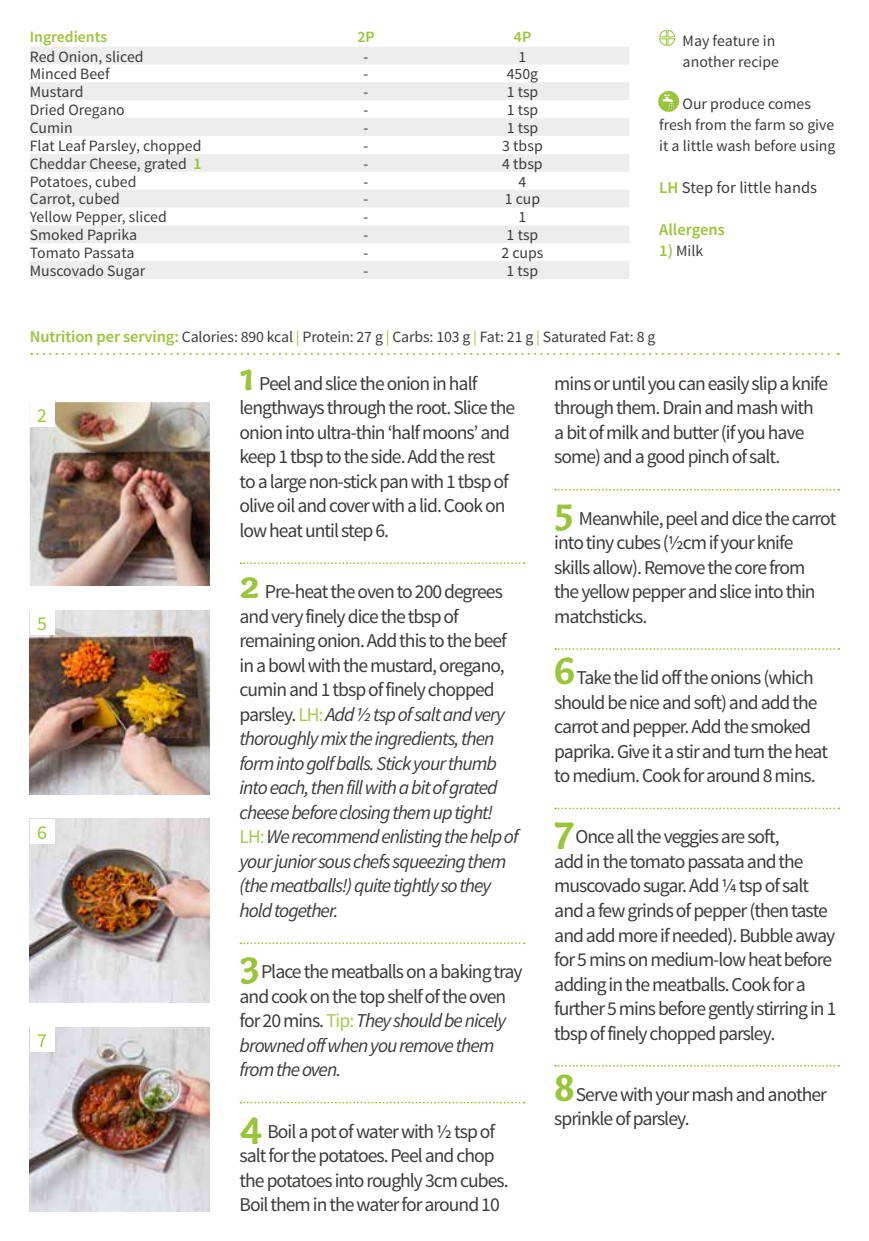
<style>
.page{position:relative;width:869px;height:1241px;background:#fff}
.page>*{position:absolute;margin:0;border:0;box-sizing:border-box;transform-origin:0 0}
.t1{font:19.6px/24.5px "Source Sans Pro";letter-spacing:-.05em;color:#3c3c3b}
.t2{font:italic 19.6px/24.5px "Source Sans Pro";letter-spacing:-.05em;color:#3c3c3b}
.t3{font:19.6px "Source Sans Pro";color:#9ac43a}
.t4{font:16.45px "Source Sans Pro";color:#3c3c3b}
.t5{font:600 16.45px "Source Sans Pro";color:#9ac43a}
.t6{font:15.75px/21px "Source Sans Pro";color:#3c3c3b}
.t7{font:600 15.75px "Source Sans Pro";color:#9ac43a}
.s1{font-weight:600;font-size:16.45px;color:#9ac43a}
.s2{font-weight:600;color:#9ac43a}
.s3{color:#a2c73a}
.s4{font-family:"Capucine Basic";font-weight:700;font-size:41.12px;color:#9ac43a}
.s5{font-family:"Capucine Basic";font-weight:700;font-style:normal;font-size:41.12px;color:#9ac43a}
.s6{font-style:normal}
.s7{font-style:normal;color:#a6c94f}
.s8{color:#a6c94f}
.s9{font-style:italic}
</style>
<div class="page">
<img style="left:30px;top:1027px;width:180px;height:183px">
<img style="left:30px;top:818px;width:180px;height:184px">
<img style="left:30px;top:402px;width:180px;height:184px">
<img style="left:30px;top:610px;width:180px;height:184px">
<svg style="left:30px;top:47px;width:599px;height:232px"></svg>
<div style="left:30px;top:225px;width:599px;height:18px;background:#ededed"></div>
<div style="left:30px;top:402px;width:25px;height:25px;background:#fff"></div>
<div style="left:30px;top:610px;width:25px;height:25px;background:#fff"></div>
<div style="left:30px;top:818px;width:25px;height:25px;background:#fff"></div>
<div style="left:30px;top:1027px;width:25px;height:24px;background:#fff"></div>
<svg style="left:240px;top:562px;width:284px;height:2px"></svg>
<svg style="left:240px;top:942px;width:284px;height:2px"></svg>
<svg style="left:240px;top:1101px;width:284px;height:2px"></svg>
<svg style="left:555px;top:489px;width:283px;height:1px"></svg>
<svg style="left:555px;top:648px;width:283px;height:2px"></svg>
<svg style="left:555px;top:807px;width:283px;height:2px"></svg>
<svg style="left:555px;top:1065px;width:283px;height:1px"></svg>
<svg style="left:659px;top:29px;width:16px;height:17px"></svg>
<svg style="left:31px;top:353px;width:807px;height:2px"></svg>
<svg style="left:658px;top:91px;width:21px;height:21px"></svg>
<p class="t7" style="left:30px;top:26px;width:79px">Ingredients</p>
<p class="t7" style="left:357px;top:26px;width:19px">2P</p>
<p class="t7" style="left:513px;top:26px;width:19px">4P</p>
<p class="t6" style="left:30px;top:46px;width:115px">Red Onion, sliced</p>
<p class="t6" style="left:363px;top:46px;width:6px">-</p>
<p class="t6" style="left:518px;top:46px;width:9px">1</p>
<p class="t6" style="left:30px;top:64px;width:81px">Minced Beef</p>
<p class="t6" style="left:363px;top:64px;width:6px">-</p>
<p class="t6" style="left:506px;top:64px;width:33px">450g</p>
<p class="t6" style="left:30px;top:82px;width:55px">Mustard</p>
<p class="t6" style="left:363px;top:82px;width:6px">-</p>
<p class="t6" style="left:506px;top:82px;width:33px">1 tsp</p>
<p class="t6" style="left:30px;top:100px;width:96px">Dried Oregano</p>
<p class="t6" style="left:363px;top:100px;width:6px">-</p>
<p class="t6" style="left:506px;top:100px;width:33px">1 tsp</p>
<p class="t6" style="left:30px;top:117px;width:44px">Cumin</p>
<p class="t6" style="left:363px;top:117px;width:6px">-</p>
<p class="t6" style="left:506px;top:117px;width:33px">1 tsp</p>
<p class="t6" style="left:30px;top:135px;width:173px">Flat Leaf Parsley, chopped</p>
<p class="t6" style="left:363px;top:135px;width:6px">-</p>
<p class="t6" style="left:502px;top:135px;width:42px">3 tbsp</p>
<p class="t6" style="left:30px;top:153px;width:173px">Cheddar Cheese, grated <span class="s1">1</span></p>
<p class="t6" style="left:363px;top:153px;width:6px">-</p>
<p class="t6" style="left:502px;top:153px;width:42px">4 tbsp</p>
<p class="t6" style="left:30px;top:171px;width:108px">Potatoes, cubed</p>
<p class="t6" style="left:363px;top:171px;width:6px">-</p>
<p class="t6" style="left:518px;top:171px;width:9px">4</p>
<p class="t6" style="left:30px;top:189px;width:91px">Carrot, cubed</p>
<p class="t6" style="left:363px;top:189px;width:6px">-</p>
<p class="t6" style="left:504px;top:189px;width:37px">1 cup</p>
<p class="t6" style="left:30px;top:207px;width:138px">Yellow Pepper, sliced</p>
<p class="t6" style="left:363px;top:207px;width:6px">-</p>
<p class="t6" style="left:518px;top:207px;width:9px">1</p>
<p class="t6" style="left:30px;top:225px;width:109px">Smoked Paprika</p>
<p class="t6" style="left:363px;top:225px;width:6px">-</p>
<p class="t6" style="left:506px;top:225px;width:33px">1 tsp</p>
<p class="t6" style="left:30px;top:242px;width:106px">Tomato Passata</p>
<p class="t6" style="left:363px;top:242px;width:6px">-</p>
<p class="t6" style="left:501px;top:242px;width:44px">2 cups</p>
<p class="t6" style="left:30px;top:260px;width:117px">Muscovado Sugar</p>
<p class="t6" style="left:363px;top:260px;width:6px">-</p>
<p class="t6" style="left:506px;top:260px;width:33px">1 tsp</p>
<p class="t6" style="left:682px;top:30px;width:98px">May feature in another recipe</p>
<p class="t6" style="left:659px;top:93px;width:178px;text-align:center">Our produce comes<br>fresh from the farm so give it a little wash before using</p>
<p class="t4" style="left:659px;top:177px;width:159px"><span class="s2">LH</span> Step for little hands</p>
<p class="t5" style="left:659px;top:219px;width:67px">Allergens</p>
<p class="t6" style="left:659px;top:240px;width:46px"><span class="s1">1)</span> Milk</p>
<p class="t6" style="left:30px;top:327px;width:626px"><span class="s1">Nutrition per serving:</span> Calories: 890 kcal <span class="s3">|</span> Protein: 27 g <span class="s3">|</span> Carbs: 103 g <span class="s3">|</span> Fat: 21 g <span class="s3">|</span> Saturated Fat: 8 g</p>
<p class="t3" style="left:37px;top:403px;width:11px">2</p>
<p class="t3" style="left:37px;top:611px;width:11px">5</p>
<p class="t3" style="left:37px;top:819px;width:11px">6</p>
<p class="t3" style="left:37px;top:1028px;width:11px">7</p>
<p class="t1" style="left:239px;top:371px;width:277px"><span class="s4">1</span> Peel and slice the onion in half lengthways through the root. Slice the onion into ultra-thin ‘half moons’ and keep 1 tbsp to the side. Add the rest to a large non-stick pan with 1 tbsp of olive oil and cover with a lid. Cook on low heat until step 6.</p>
<p class="t2" style="left:239px;top:579px;width:280px"><span class="s5">2</span> <span class="s6">Pre-heat the oven to 200 degrees and very finely dice the tbsp of remaining onion. Add this to the beef in a bowl with the mustard, oregano, cumin and 1 tbsp of finely chopped parsley.</span> <span class="s7">LH:</span>Add ½ tsp of salt and very thoroughly mix the ingredients, then form into golf balls. Stick your thumb into each, then fill with a bit of grated cheese before closing them up tight!<br><span class="s7">LH:</span>We recommend enlisting the help of your junior sous chefs squeezing them (the meatballs!) quite tightly so they hold together.</p>
<p class="t1" style="left:239px;top:959px;width:284px"><span class="s4">3</span> Place the meatballs on a baking tray and cook on the top shelf of the oven for 20 mins. <span class="s8">Tip:</span><span class="s9">They should be nicely browned off when you remove them from the oven.</span></p>
<p class="t1" style="left:239px;top:1118px;width:270px"><span class="s4">4</span> Boil a pot of water with ½ tsp of salt for the potatoes. Peel and chop the potatoes into roughly 3cm cubes.<br>Boil them in the water for around 10</p>
<p class="t1" style="left:554px;top:371px;width:275px">mins or until you can easily slip a knife through them. Drain and mash with a bit of milk and butter (if you have some) and a good pinch of salt.</p>
<p class="t1" style="left:554px;top:506px;width:283px"><span class="s4">5</span> Meanwhile, peel and dice the carrot into tiny cubes (½cm if your knife<br>skills allow). Remove the core from<br>the yellow pepper and slice into thin matchsticks.</p>
<p class="t1" style="left:554px;top:665px;width:275px"><span class="s4">6</span> Take the lid off the onions (which should be nice and soft) and add the carrot and pepper. Add the smoked paprika. Give it a stir and turn the heat to medium. Cook for around 8 mins.</p>
<p class="t1" style="left:554px;top:824px;width:283px"><span class="s4">7</span> Once all the veggies are soft,<br>add in the tomato passata and the muscovado sugar. Add ¼ tsp of salt and a few grinds of pepper (then taste and add more if needed). Bubble away for 5 mins on medium-low heat before adding in the meatballs. Cook for a further 5 mins before gently stirring in 1 tbsp of finely chopped parsley.</p>
<p class="t1" style="left:554px;top:1082px;width:274px"><span class="s4">8</span> Serve with your mash and another sprinkle of parsley.</p>
</div>
